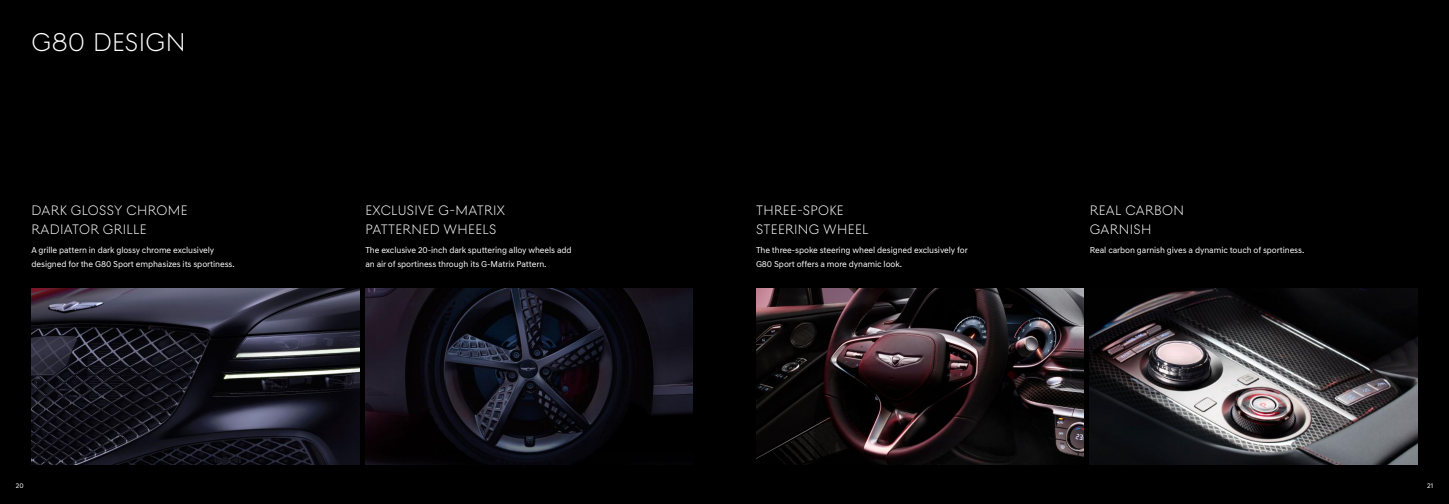
<style>
.page{position:relative;width:1449px;height:504px;background:#000}
.page>*{position:absolute;margin:0;border:0;box-sizing:border-box;transform-origin:0 0}
.t1{font:300 26.25px "Genesis Sans Head";color:#fff}
.t2{font:300 14px/19.2px "Genesis Sans Head";letter-spacing:.025em;color:#fff}
.t3{font:8.75px/14px "Genesis Sans Text";letter-spacing:-.01em;color:#fff}
.t4{font:7px "Genesis Sans Text";color:#fff}
</style>
<div class="page">
<img style="left:32px;top:289px;width:327px;height:176px">
<img style="left:756px;top:289px;width:328px;height:176px">
<img style="left:365px;top:289px;width:328px;height:176px">
<img style="left:1090px;top:289px;width:328px;height:176px">
<h1 class="t1" style="left:32px;top:27px;width:96px">G80 DESIGN</h1>
<h2 class="t2" style="left:32px;top:201px;width:106px">DARK GLOSSY CHRO</h2>
<h2 class="t2" style="left:168px;top:201px;width:21px">ME</h2>
<h2 class="t2" style="left:32px;top:220px;width:117px">RADIATOR GRILLE</h2>
<p class="t3" style="left:32px;top:243px;width:205px">A grille pattern in dark glossy chrome exclusively designed for the G80 Sport emphasizes its sportiness.</p>
<h2 class="t2" style="left:365px;top:201px;width:141px">EXCLUSIVE G-MATRIX<br>PATTERNED WH EELS</h2>
<p class="t3" style="left:365px;top:243px;width:208px">The exclusive 20-inch dark sputtering alloy wheels add an air of sportiness through its G-Matrix Pattern.</p>
<h2 class="t2" style="left:756px;top:201px;width:112px">THREE-SPOKE<br>STEERING WH EEL</h2>
<p class="t3" style="left:756px;top:243px;width:213px">The three-spoke steering wheel designed exclusively for<br>G80 Sport offers a more dynamic look.</p>
<h2 class="t2" style="left:1090px;top:201px;width:96px">REAL CARBON<br>GARNISH</h2>
<p class="t3" style="left:1090px;top:243px;width:216px">Real carbon garnish gives a dynamic touch of sportiness.</p>
<p class="t4" style="left:16px;top:482px;width:9px">20</p>
<p class="t4" style="left:1427px;top:482px;width:8px">21</p>
</div>
